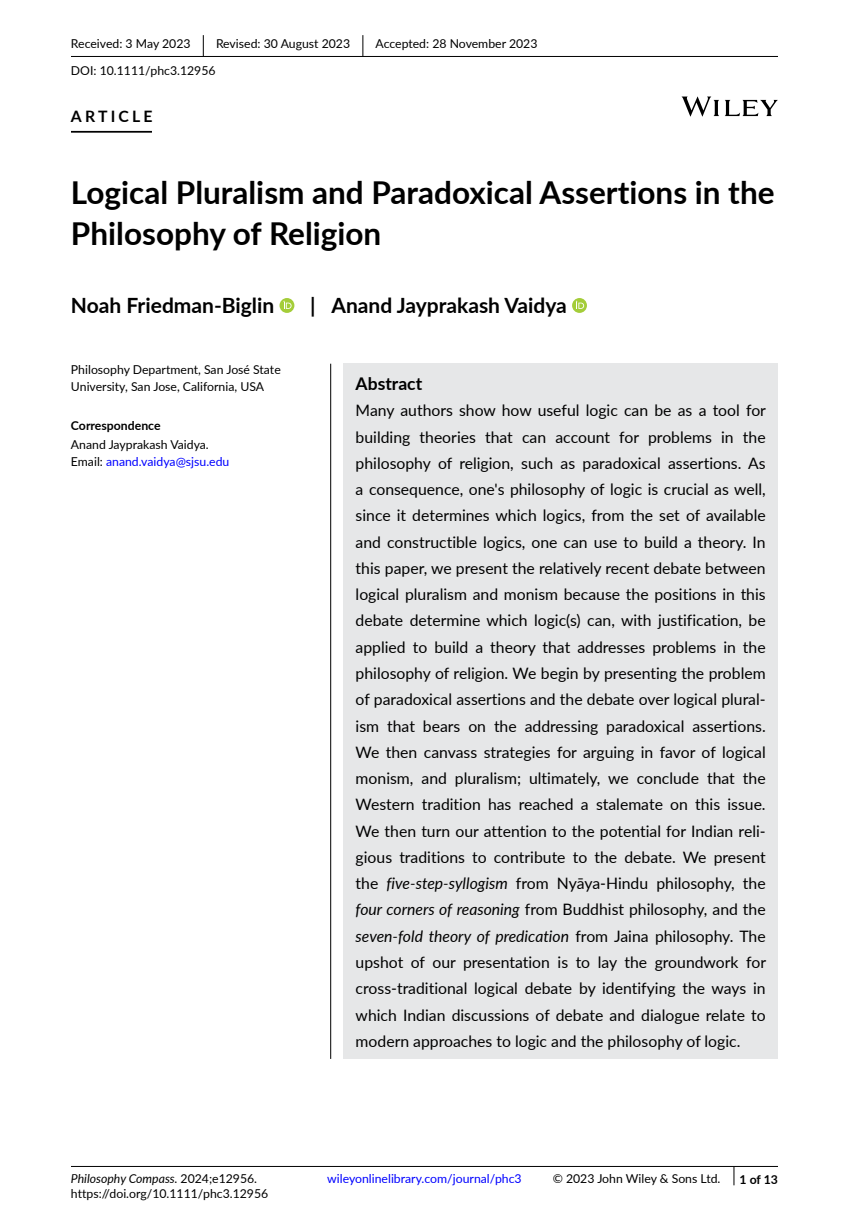
<style>
.page{position:relative;width:849px;height:1221px;background:#fff}
.page>*{position:absolute;margin:0;border:0;box-sizing:border-box;transform-origin:0 0}
.t1{font:700 31.5px/40.2px "Lato";color:#000}
.t2{font:700 21px "Lato";color:#000}
.t3{font:700 17.5px "Lato";color:#000}
.t4{font:15.75px/26.2px "Lato";color:#000;text-align:justify}
.t5{font:700 15.75px "Lato";letter-spacing:.2em;color:#000}
.t6{font:12.25px/17.5px "Lato";color:#000}
.t7{font:12.25px "Lato";color:#00f}
.t8{font:700 12.25px "Lato";color:#000}
.s1{color:#00f}
.s2{font-style:italic}
</style>
<div class="page">
<div style="left:343px;top:363px;width:434px;height:695px;background:#e6e7e8"></div>
<hr style="left:71px;top:56px;width:706px;height:1px;background:#000">
<hr style="left:71px;top:131px;width:81px;height:2px;background:#000">
<svg style="left:279px;top:298px;width:15px;height:15px"></svg>
<svg style="left:283px;top:301px;width:8px;height:8px"></svg>
<div style="left:572px;top:298px;width:14px;height:15px;background:#a4cd39;border-radius:50%"></div>
<svg style="left:576px;top:301px;width:8px;height:8px"></svg>
<svg style="left:203px;top:35px;width:1px;height:21px"></svg>
<svg style="left:362px;top:35px;width:1px;height:21px"></svg>
<hr style="left:71px;top:1165px;width:706px;height:1px;background:#000">
<svg style="left:681px;top:96px;width:96px;height:21px"></svg>
<svg style="left:733px;top:1166px;width:1px;height:19px"></svg>
<hr style="left:330px;top:363px;width:1px;height:695px;background:#000">
<p class="t6" style="left:71px;top:35px;width:121px">Received: 3 May 2023</p>
<p class="t6" style="left:216px;top:35px;width:136px">Revised: 30 August 2023</p>
<p class="t6" style="left:375px;top:35px;width:163px">Accepted: 28 November 2023</p>
<p class="t6" style="left:71px;top:61px;width:146px">DOI: 10.1111/phc3.12956</p>
<p class="t5" style="left:71px;top:105px;width:83px">ARTICLE</p>
<h1 class="t1" style="left:71px;top:171px;width:705px">Logical Pluralism and Paradoxical Assertions in the<br>Philosophy of Religion</h1>
<h2 class="t2" style="left:71px;top:290px;width:205px">Noah Friedman-Biglin</h2>
<h2 class="t2" style="left:310px;top:290px;width:258px">| Anand Jayprakash Vaidya</h2>
<p class="t6" style="left:71px;top:360px;width:211px">Philosophy Department, San José State<br>University, San Jose, California, USA</p>
<p class="t8" style="left:71px;top:416px;width:91px">Correspondence</p>
<p class="t6" style="left:71px;top:435px;width:160px">Anand Jayprakash Vaidya.<br>Email: <span class="s1">anand.vaidya@sjsu.edu</span></p>
<p class="t3" style="left:355px;top:371px;width:68px">Abstract</p>
<p class="t4" style="left:355px;top:397px;width:412px">Many authors show how useful logic can be as a tool for building theories that can account for problems in the philosophy of religion, such as paradoxical assertions. As a consequence, one's philosophy of logic is crucial as well, since it determines which logics, from the set of available and constructible logics, one can use to build a theory. In this paper, we present the relatively recent debate between logical pluralism and monism because the positions in this debate determine which logic(s) can, with justification, be applied to build a theory that addresses problems in the philosophy of religion. We begin by presenting the problem of paradoxical assertions and the debate over logical plural&shy;ism that bears on the addressing paradoxical assertions.<br>We then canvass strategies for arguing in favor of logical monism, and pluralism; ultimately, we conclude that the Western tradition has reached a stalemate on this issue.<br>We then turn our attention to the potential for Indian reli&shy;gious traditions to contribute to the debate. We present the <span class="s2">five-step-syllogism</span> from Nyāya-Hindu philosophy, the <span class="s2">four corners of reasoning</span> from Buddhist philosophy, and the <span class="s2">seven-fold theory of predication</span> from Jaina philosophy. The upshot of our presentation is to lay the groundwork for cross-traditional logical debate by identifying the ways in which Indian discussions of debate and dialogue relate to modern approaches to logic and the philosophy of logic.</p>
<p class="t6" style="left:71px;top:1170px;width:199px;line-height:14.7px"><span class="s2">Philosophy Compass.</span> 2024;e12956. https://doi.org/10.1111/phc3.12956</p>
<p class="t7" style="left:327px;top:1170px;width:196px">wileyonlinelibrary.com/journal/phc3</p>
<p class="t6" style="left:552px;top:1169px;width:169px">© 2023 John Wiley &amp; Sons Ltd.</p>
<p class="t8" style="left:739px;top:1169px;width:40px">1 of 13</p>
</div>
